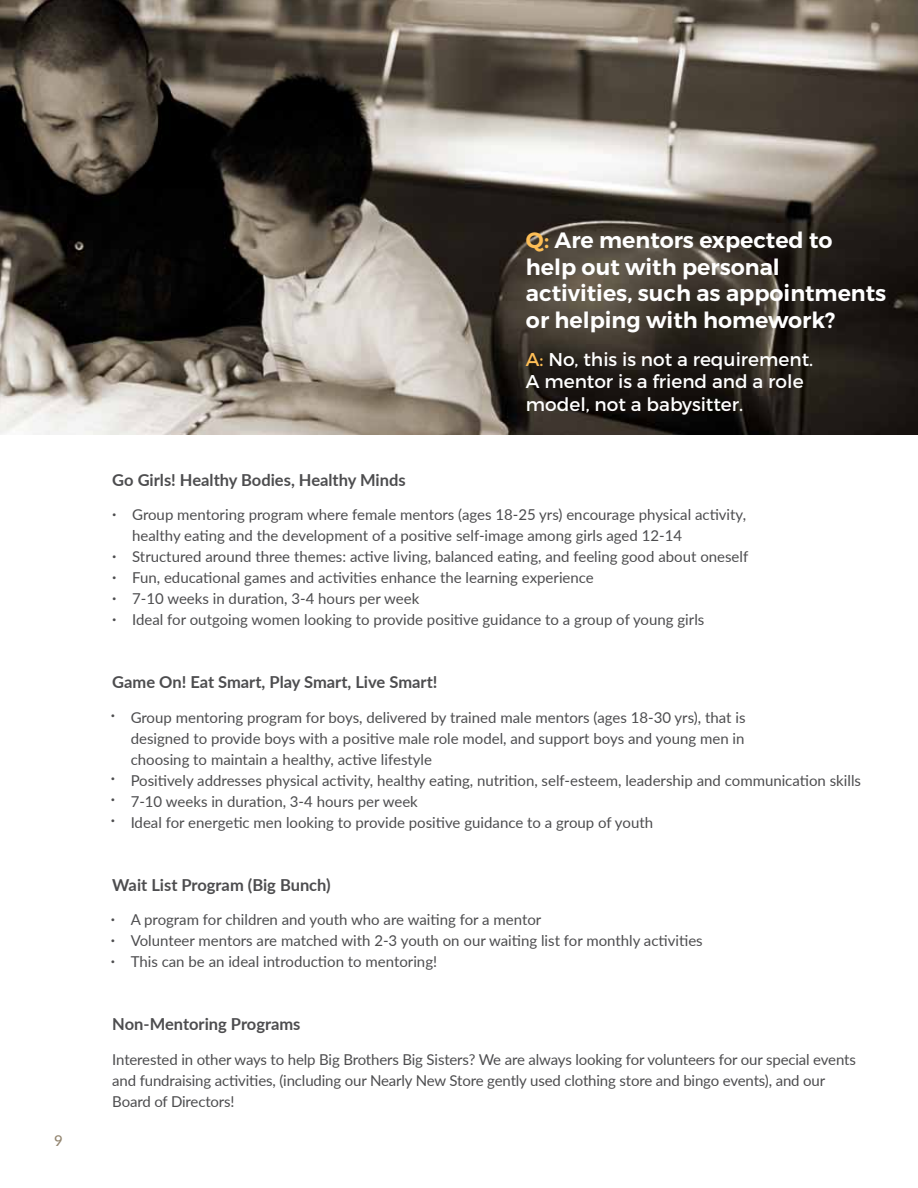
<style>
.page{position:relative;width:918px;height:1188px;background:#fff}
.page>*{position:absolute;margin:0;border:0;box-sizing:border-box;transform-origin:0 0}
.t1{font:600 22.2px/26.7px "Montserrat";color:#fff}
.t2{font:18.6px/22.2px "Montserrat";color:#fff}
.t3{font:700 16.5px "Lato";color:#4d4d4f}
.t4{font:15px/21px "Lato";color:#4d4d4f}
.t5{font:500 15px "Lato";color:#948671}
.t6{font:7.5px "Lato";color:#4d4d4f}
.s1{color:#fdbe56}
</style>
<div class="page">
<img style="left:0;top:0;width:918px;height:434px">
<p class="t5" style="left:54px;top:1130px;width:10px">9</p>
<h1 class="t1" style="left:526px;top:227px;width:362px"><span class="s1">Q:</span> Are mentors expected to help out with personal activities, such as appointments or helping with homework?</h1>
<p class="t2" style="left:526px;top:348px;width:289px"><span class="s1">A:</span> No, this is not a requirement.<br>A mentor is a friend and a role model, not a babysitter.</p>
<p class="t3" style="left:112px;top:467px;width:295px">Go Girls! Healthy Bodies, Healthy Minds</p>
<p class="t4" style="left:132px;top:503px;width:618px">Group mentoring program where female mentors (ages 18-25 yrs) encourage physical activity, healthy eating and the development of a positive self-image among girls aged 12-14<br>Structured around three themes: active living, balanced eating, and feeling good about oneself Fun, educational games and activities enhance the learning experience<br>7-10 weeks in duration, 3-4 hours per week<br>Ideal for outgoing women looking to provide positive guidance to a group of young girls</p>
<p class="t6" style="left:112px;top:509px;width:6px">•</p>
<p class="t6" style="left:112px;top:551px;width:6px">•</p>
<p class="t6" style="left:112px;top:572px;width:6px">•</p>
<p class="t6" style="left:112px;top:593px;width:6px">•</p>
<p class="t6" style="left:112px;top:614px;width:6px">•</p>
<p class="t3" style="left:112px;top:670px;width:327px">Game On! Eat Smart, Play Smart, Live Smart!</p>
<p class="t4" style="left:131px;top:706px;width:732px">Group mentoring program for boys, delivered by trained male mentors (ages 18-30 yrs), that is<br>designed to provide boys with a positive male role model, and support boys and young men in<br>choosing to maintain a healthy, active lifestyle<br>Positively addresses physical activity, healthy eating, nutrition, self-esteem, leadership and communication skills 7-10 weeks in duration, 3-4 hours per week<br>Ideal for energetic men looking to provide positive guidance to a group of youth</p>
<p class="t6" style="left:111px;top:710px;width:6px">•</p>
<p class="t6" style="left:111px;top:773px;width:6px">•</p>
<p class="t6" style="left:111px;top:794px;width:6px">•</p>
<p class="t6" style="left:111px;top:815px;width:6px">•</p>
<p class="t3" style="left:112px;top:872px;width:220px">Wait List Program (Big Bunch)</p>
<p class="t4" style="left:131px;top:908px;width:574px">A program for children and youth who are waiting for a mentor<br>Volunteer mentors are matched with 2-3 youth on our waiting list for monthly activities<br>This can be an ideal introduction to mentoring!</p>
<p class="t6" style="left:111px;top:914px;width:6px">•</p>
<p class="t6" style="left:111px;top:935px;width:6px">•</p>
<p class="t6" style="left:111px;top:956px;width:6px">•</p>
<p class="t3" style="left:112px;top:1012px;width:190px">Non-Mentoring Programs</p>
<p class="t4" style="left:112px;top:1048px;width:745px">Interested in other ways to help Big Brothers Big Sisters? We are always looking for volunteers for our special events and fundraising activities, (including our Nearly New Store gently used clothing store and bingo events), and our<br>Board of Directors!</p>
</div>
